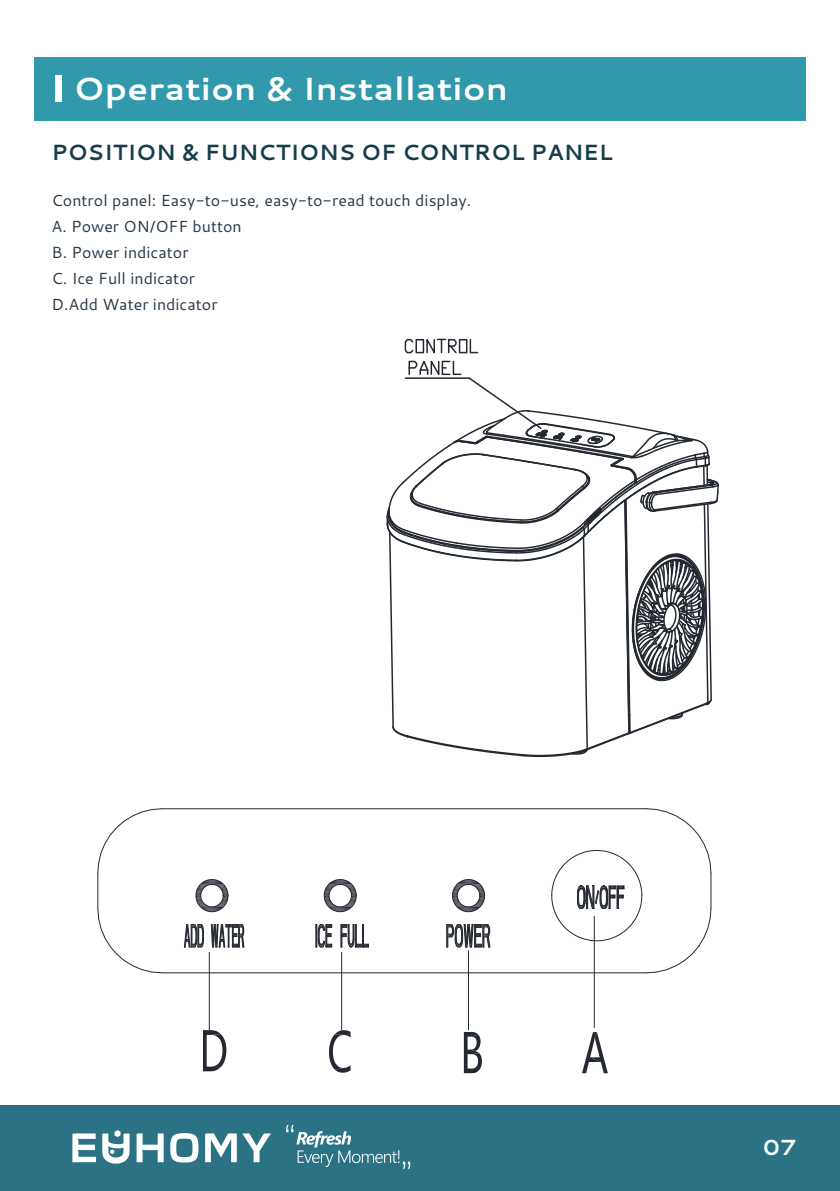
<style>
.page{position:relative;width:840px;height:1191px;background:#fff}
.page>*{position:absolute;margin:0;border:0;box-sizing:border-box;transform-origin:0 0}
.t1{font:700 32px "Cantarell";color:#fff;scale:1.07 1}
.t2{font:700 22px "Cantarell";color:#153d4b}
.t3{font:700 21.8px "Cantarell";color:#fff;scale:1.07 1}
.t4{font:16px/26px "Cantarell";color:#263746}
</style>
<div class="page">
<div style="left:0;top:1105px;width:839px;height:86px;background:#2a7284"></div>
<svg style="left:72px;top:1130px;width:199px;height:34px"></svg>
<svg style="left:286px;top:1125px;width:124px;height:43px"></svg>
<div style="left:34px;top:57px;width:771px;height:64px;background:#3298ab"></div>
<div style="left:55px;top:75px;width:6px;height:27px;background:#fff"></div>
<svg style="left:386px;top:338px;width:333px;height:420px"></svg>
<hr style="left:405px;top:377px;width:64px;height:2px;background:#242830">
<hr style="left:97px;top:873px;width:1px;height:35px;background:#242830">
<hr style="left:162px;top:972px;width:484px;height:1px;background:#242830">
<svg style="left:210px;top:924px;width:35px;height:24px"></svg>
<svg style="left:183px;top:924px;width:21px;height:24px"></svg>
<svg style="left:315px;top:924px;width:17px;height:24px"></svg>
<svg style="left:340px;top:924px;width:29px;height:24px"></svg>
<hr style="left:162px;top:808px;width:484px;height:1px;background:#242830">
<svg style="left:446px;top:924px;width:45px;height:24px"></svg>
<svg style="left:97px;top:808px;width:66px;height:66px"></svg>
<svg style="left:97px;top:907px;width:66px;height:67px"></svg>
<svg style="left:195px;top:879px;width:34px;height:33px"></svg>
<svg style="left:323px;top:879px;width:34px;height:33px"></svg>
<svg style="left:452px;top:879px;width:33px;height:33px"></svg>
<svg style="left:550px;top:808px;width:161px;height:166px"></svg>
<svg style="left:582px;top:1032px;width:25px;height:41px"></svg>
<hr style="left:467px;top:950px;width:1px;height:79px;background:#242830">
<svg style="left:463px;top:1032px;width:18px;height:41px"></svg>
<svg style="left:329px;top:1030px;width:21px;height:42px"></svg>
<svg style="left:203px;top:1030px;width:23px;height:41px"></svg>
<hr style="left:593px;top:916px;width:1px;height:111px;background:#242830">
<hr style="left:341px;top:952px;width:1px;height:77px;background:#242830">
<hr style="left:209px;top:952px;width:1px;height:77px;background:#242830">
<h1 class="t1" style="left:74px;top:66px;width:407px">Operation &amp; Installation</h1>
<h2 class="t2" style="left:52px;top:137px;width:562px">POSITION &amp; FUNCTIONS OF CONTROL PANEL</h2>
<p class="t4" style="left:52px;top:187px;width:421px">Control panel: Easy-to-use, easy-to-read touch display.<br>A. Power ON/OFF button<br>B. Power indicator<br>C. Ice Full indicator<br>D.Add Water indicator</p>
<h3 class="t3" style="left:762px;top:1132px;width:33px">07</h3>
</div>
